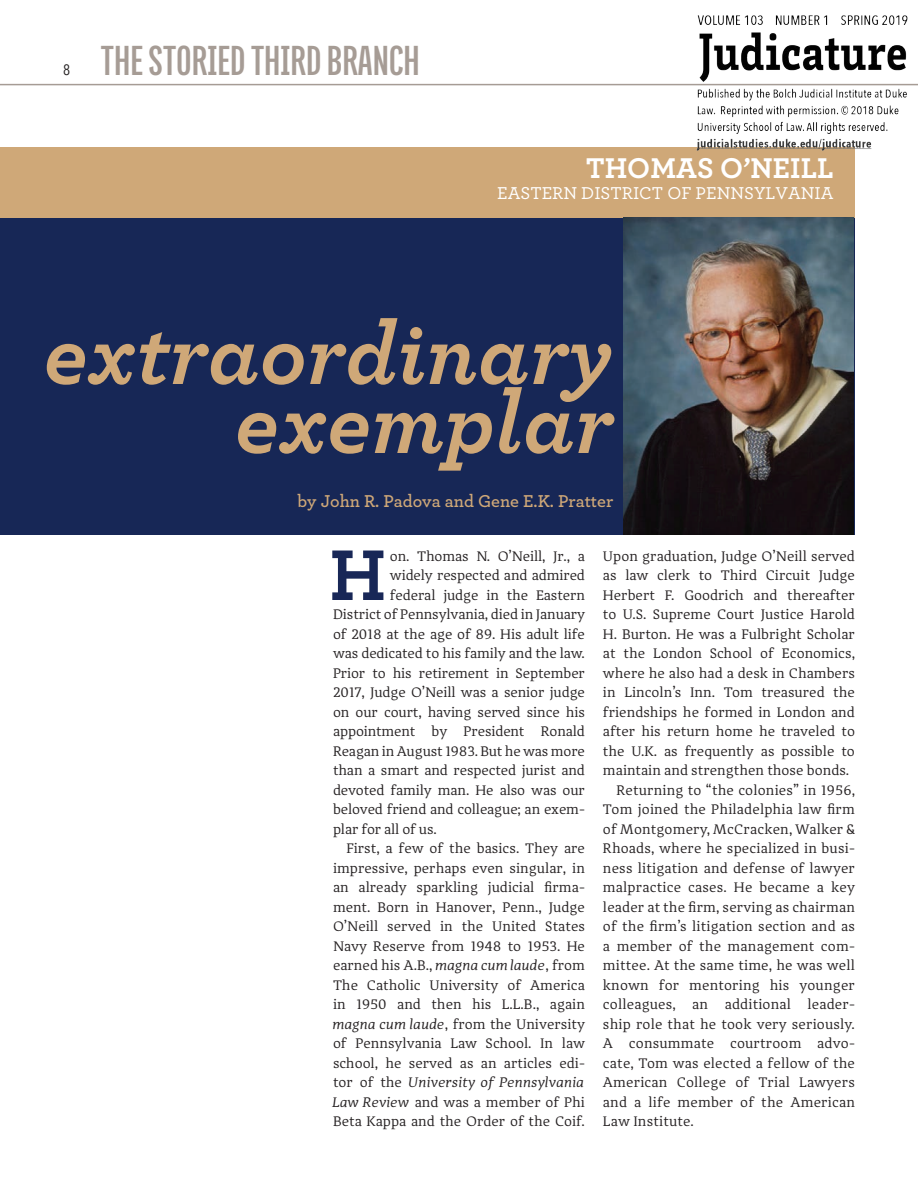
<style>
.page{position:relative;width:918px;height:1188px;background:#fff}
.page>*{position:absolute;margin:0;border:0;box-sizing:border-box;transform-origin:0 0}
.t1{font:italic 700 90px "Archer";color:#cfa878}
.Feature_Text_P1{font:700 75.15px "Archer";color:#182757}
.t2{font:700 45.6px "Titular";color:#a69c95}
.t3{font:700 30px "Archer";color:#fff}
.t4{font:600 18px "Archer";color:#cfa878}
.t5{font:500 18px "Archer";color:#fff}
.t6{font:15px "Avenir Next Condensed";color:#231f20}
.Feature_Text_P2{font:14.25px/19.5px "Adagio Serif";color:#231f20;text-align:justify}
.Feature_Text_P1-2{font:14.25px "Adagio Serif";letter-spacing:-.01em;color:#231f20}
.s1{font-style:italic}
</style>
<div class="page">
<div style="left:0;top:209px;width:855px;height:326px;background:#172756"></div>
<div style="left:0;top:147px;width:855px;height:71px;background:#cfa878"></div>
<hr style="left:0;top:84px;width:918px;height:1px;background:#a69c95">
<img style="left:624px;top:218px;width:229px;height:317px">
<img style="left:684px;top:15px;width:231px;height:136px">
<p class="t6" style="left:63px;top:57px;width:9px">8</p>
<p class="t2" style="left:101px;top:38px;width:321px">THE STORIED THIRD BRANCH</p>
<p class="t3" style="left:586px;top:145px;width:249px">THOMAS O’NEILL</p>
<p class="t5" style="left:497px;top:181px;width:338px">EASTERN DISTRICT OF PENNSYLVANIA</p>
<p class="t1" style="left:44px;top:283px;width:571px">extraordinary</p>
<p class="t1" style="left:235px;top:352px;width:380px">exemplar</p>
<p class="t4" style="left:297px;top:488px;width:317px">by John R. Padova and Gene E.K. Pratter</p>
<p class="Feature_Text_P1-2" style="left:390px;top:547px;width:197px">on. Thomas N. O’Neill, Jr., a</p>
<p class="Feature_Text_P1-2" style="left:390px;top:567px;width:197px">widely respected and admired</p>
<p class="Feature_Text_P1-2" style="left:390px;top:586px;width:197px">federal judge in the Eastern</p>
<p class="Feature_Text_P1-2" style="left:333px;top:606px;width:254px">District of Pennsylvania, died in January</p>
<p class="Feature_Text_P1-2" style="left:333px;top:625px;width:254px">of 2018 at the age of 89. His adult life</p>
<p class="Feature_Text_P1-2" style="left:333px;top:645px;width:253px">was dedicated to his family and the law.</p>
<p class="Feature_Text_P1-2" style="left:333px;top:664px;width:253px">Prior to his retirement in September</p>
<p class="Feature_Text_P1-2" style="left:333px;top:684px;width:253px">2017, Judge O’Neill was a senior judge</p>
<p class="Feature_Text_P1-2" style="left:333px;top:703px;width:254px">on our court, having served since his</p>
<p class="Feature_Text_P1-2" style="left:333px;top:723px;width:253px">appointment by President Ronald</p>
<p class="Feature_Text_P1-2" style="left:333px;top:742px;width:254px">Reagan in August 1983. But he was more</p>
<p class="Feature_Text_P1-2" style="left:333px;top:762px;width:254px">than a smart and respected jurist and</p>
<p class="Feature_Text_P1-2" style="left:333px;top:781px;width:254px">devoted family man. He also was our</p>
<p class="Feature_Text_P1-2" style="left:333px;top:801px;width:253px">beloved friend and colleague; an exem-</p>
<p class="Feature_Text_P1-2" style="left:333px;top:820px;width:105px">plar for all of us.</p>
<p class="Feature_Text_P2" style="left:333px;top:839px;width:254px;text-indent:13px">First, a few of the basics. They are impressive, perhaps even singular, in an already sparkling judicial firma&shy;ment. Born in Hanover, Penn., Judge O’Neill served in the United States Navy Reserve from 1948 to 1953. He earned his A.B., <span class="s1">magna cum laude</span>, from The Catholic University of America in 1950 and then his L.L.B., again <span class="s1">magna cum laude</span>, from the University of Pennsylvania Law School. In law school, he served as an articles edi&shy;tor of the <span class="s1">University of Pennsylvania Law Review</span> and was a member of Phi Beta Kappa and the Order of the Coif.</p>
<p class="Feature_Text_P2" style="left:603px;top:546px;width:254px">Upon graduation, Judge O’Neill served as law clerk to Third Circuit Judge Herbert F. Goodrich and thereafter to U.S. Supreme Court Justice Harold H. Burton. He was a Fulbright Scholar at the London School of Economics, where he also had a desk in Chambers in Lincoln’s Inn. Tom treasured the friendships he formed in London and after his return home he traveled to the U.K. as frequently as possible to maintain and strengthen those bonds.</p>
<p class="Feature_Text_P2" style="left:603px;top:780px;width:254px;text-indent:13px">Returning to “the colonies” in 1956, Tom joined the Philadelphia law firm of Montgomery, McCracken, Walker &amp; Rhoads, where he specialized in busi&shy;ness litigation and defense of lawyer malpractice cases. He became a key leader at the firm, serving as chairman of the firm’s litigation section and as a member of the management com&shy;mittee. At the same time, he was well known for mentoring his younger colleagues, an additional leader&shy;ship role that he took very seriously.<br>A consummate courtroom advo&shy;cate, Tom was elected a fellow of the American College of Trial Lawyers and a life member of the American Law Institute.</p>
<p class="Feature_Text_P1" style="left:330px;top:516px;width:58px">H</p>
</div>
